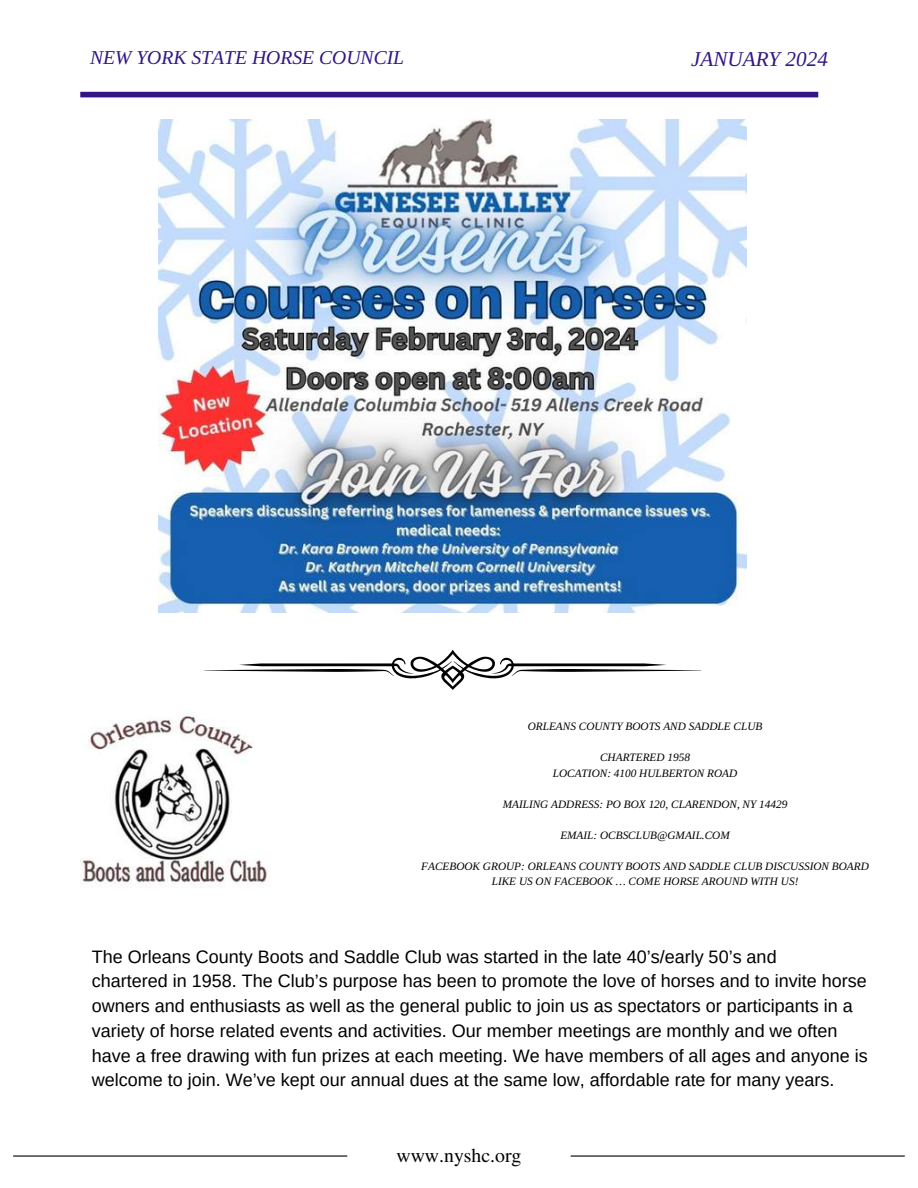
<style>
.page{position:relative;width:918px;height:1188px;background:#fff}
.page>*{position:absolute;margin:0;border:0;box-sizing:border-box;transform-origin:0 0}
.t1{font:italic 21.15px "Libra Serif Modern";color:#331684}
.t2{font:19.8px "Te X Gyre Termes";color:#000}
.t3{font:italic 19.65px "Libra Serif Modern";color:#331684}
.t4{font:18px/24.8px "Arimo";color:#000}
.t5{font:italic 11.25px/15.5px "Libra Serif Modern";color:#000;text-align:center}
</style>
<div class="page">
<hr style="left:13px;top:1155px;width:334px;height:2px;background:#000">
<hr style="left:571px;top:1155px;width:334px;height:2px;background:#000">
<div style="left:80px;top:92px;width:738px;height:5px;background:#331684"></div>
<img style="left:158px;top:120px;width:589px;height:493px">
<img style="left:80px;top:713px;width:188px;height:171px">
<svg style="left:204px;top:650px;width:497px;height:40px"></svg>
<p class="t3" style="left:90px;top:46px;width:316px">NEW YORK STATE HORSE COUNCIL</p>
<p class="t1" style="left:691px;top:47px;width:138px">JANUARY 2024</p>
<p class="t5" style="left:528px;top:719px;width:236px">ORLEANS COUNTY BOOTS AND SADDLE CLUB</p>
<p class="t5" style="left:553px;top:750px;width:186px">CHARTERED 1958<br>LOCATION: 4100 HULBERTON ROAD</p>
<p class="t5" style="left:503px;top:796px;width:286px">MAILING ADDRESS: PO BOX 120, CLARENDON, NY 14429</p>
<p class="t5" style="left:560px;top:827px;width:171px">EMAIL: OCBSCLUB@GMAIL.COM</p>
<p class="t5" style="left:421px;top:858px;width:449px">FACEBOOK GROUP: ORLEANS COUNTY BOOTS AND SADDLE CLUB DISCUSSION BOARD<br>LIKE US ON FACEBOOK … COME HORSE AROUND WITH US!</p>
<p class="t4" style="left:92px;top:944px;width:777px">The Orleans County Boots and Saddle Club was started in the late 40’s/early 50’s and<br>chartered in 1958. The Club’s purpose has been to promote the love of horses and to invite horse owners and enthusiasts as well as the general public to join us as spectators or participants in a variety of horse related events and activities. Our member meetings are monthly and we often have a free drawing with fun prizes at each meeting. We have members of all ages and anyone is welcome to join. We’ve kept our annual dues at the same low, affordable rate for many years.</p>
<p class="t2" style="left:396px;top:1142px;width:127px">www.nyshc.org</p>
</div>
